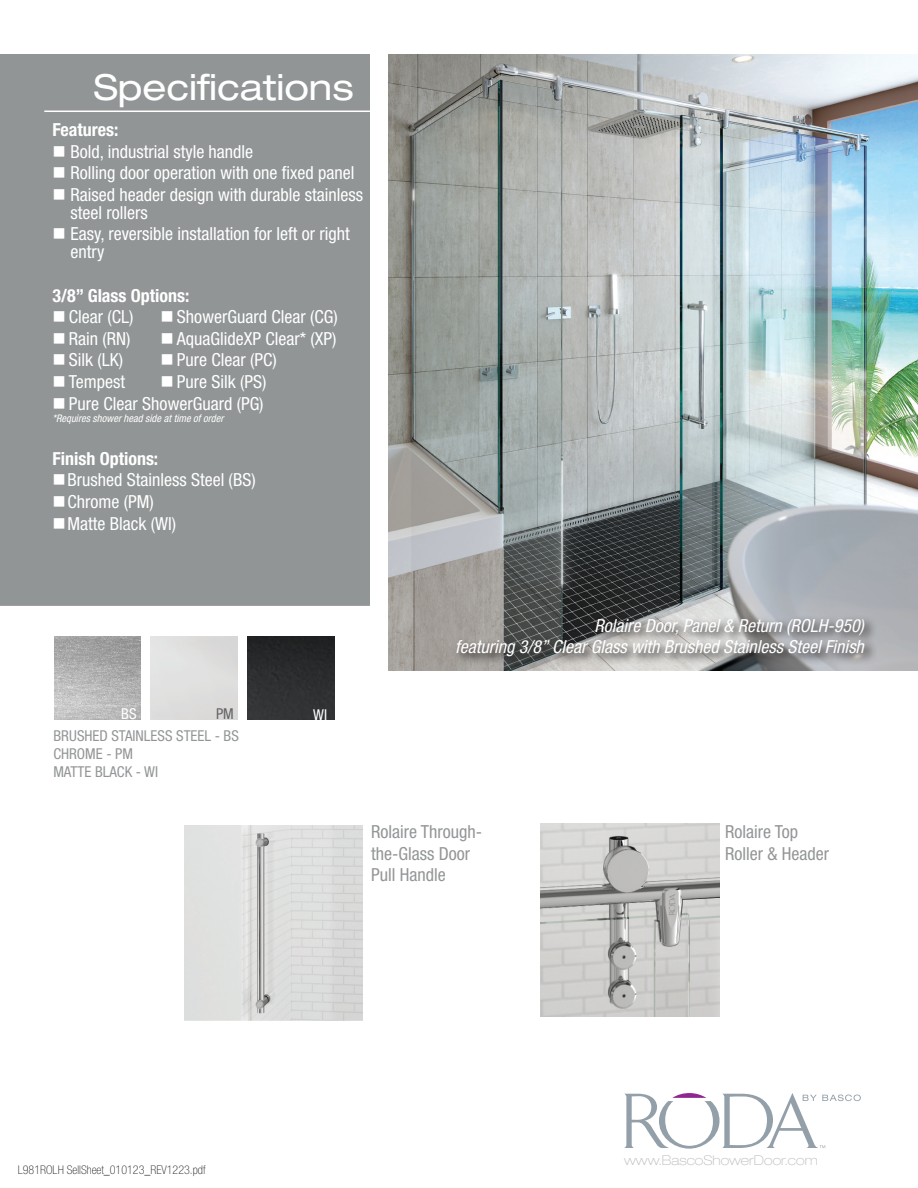
<style>
.page{position:relative;width:918px;height:1188px;background:#fff}
.page>*{position:absolute;margin:0;border:0;box-sizing:border-box;transform-origin:0 0}
.t1{font:expanded 36px "Helvetica Neue LT Std";color:#fff}
.t2{font:condensed 18px/18px "Helvetica Neue LT Std";color:#fff}
.t3{font:italic condensed 18px/21.6px "Helvetica Neue LT Std";color:#fff;text-align:right}
.t4{font:condensed 18px/21.6px "Helvetica Neue LT Std";color:#939698}
.t5{font:700 condensed 18px "Helvetica Neue LT Std";color:#fff}
.t6{font:condensed 15px/18px "Helvetica Neue LT Std";color:#939698}
.t7{font:condensed 15px "Helvetica Neue LT Std";color:#fff}
.t8{font:condensed 15px "Helvetica Neue LT Std";color:#636366}
.t9{font:100 expanded 13.5px "Helvetica Neue LT Std";color:#bcbdc0}
.t10{font:100 condensed 12px "Helvetica Neue LT Std";color:#231f20}
.t11{font:italic condensed 10.5px "Helvetica Neue LT Std";color:#fff}
</style>
<div class="page">
<img style="left:388px;top:54px;width:530px;height:617px">
<svg style="left:624px;top:1093px;width:237px;height:56px"></svg>
<svg style="left:454px;top:615px;width:423px;height:54px;background:#909090"></svg>
<div style="left:0;top:54px;width:370px;height:552px;background:#919595"></div>
<hr style="left:44px;top:111px;width:333px;height:1px;background:#fff">
<img style="left:185px;top:825px;width:177px;height:196px">
<img style="left:540px;top:824px;width:180px;height:193px">
<img style="left:54px;top:637px;width:86px;height:82px">
<img style="left:247px;top:637px;width:87px;height:83px">
<h1 class="t1" style="left:94px;top:66px;width:262px">Specifications</h1>
<p class="t5" style="left:52px;top:119px;width:67px">Features:</p>
<p class="t2" style="left:52px;top:142px;width:202px">■ Bold, industrial style handle</p>
<p class="t2" style="left:52px;top:164px;width:304px">■ Rolling door operation with one fixed panel</p>
<p class="t2" style="left:70px;top:185px;width:294px;text-indent:-18px">■ Raised header design with durable stainless steel rollers</p>
<p class="t2" style="left:70px;top:225px;width:281px;text-indent:-18px">■ Easy, reversible installation for left or right entry</p>
<p class="t5" style="left:52px;top:284px;width:139px">3/8” Glass Options:</p>
<p class="t2" style="left:52px;top:308px;width:83px">■ Clear (CL)</p>
<p class="t2" style="left:160px;top:308px;width:179px">■ ShowerGuard Clear (CG)</p>
<p class="t2" style="left:52px;top:329px;width:80px">■ Rain (RN)</p>
<p class="t2" style="left:160px;top:329px;width:178px">■ AquaGlideXP Clear* (XP)</p>
<p class="t2" style="left:52px;top:351px;width:72px">■ Silk (LK)</p>
<p class="t2" style="left:160px;top:351px;width:118px">■ Pure Clear (PC)</p>
<p class="t2" style="left:52px;top:372px;width:74px">■ Tempest</p>
<p class="t2" style="left:160px;top:372px;width:108px">■ Pure Silk (PS)</p>
<p class="t2" style="left:52px;top:394px;width:213px">■ Pure Clear ShowerGuard (PG)</p>
<p class="t11" style="left:52px;top:412px;width:173px">*Requires shower head side at time of order</p>
<p class="t5" style="left:52px;top:447px;width:107px">Finish Options:</p>
<p class="t2" style="left:52px;top:471px;width:205px">■Brushed Stainless Steel (BS)</p>
<p class="t2" style="left:52px;top:492px;width:103px">■Chrome (PM)</p>
<p class="t2" style="left:52px;top:514px;width:125px">■Matte Black (WI)</p>
<p class="t7" style="left:121px;top:705px;width:17px">BS</p>
<p class="t8" style="left:216px;top:705px;width:19px">PM</p>
<p class="t6" style="left:53px;top:726px;width:187px">BRUSHED STAINLESS STEEL - BS<br>CHROME - PM<br>MATTE BLACK - WI</p>
<p class="t7" style="left:313px;top:706px;width:15px">WI</p>
<p class="t3" style="left:455px;top:615px;width:410px">Rolaire Door, Panel &amp; Return (ROLH-950)<br>featuring 3/8” Clear Glass with Brushed Stainless Steel Finish</p>
<p class="t4" style="left:371px;top:821px;width:112px">Rolaire Through&shy;the-Glass Door<br>Pull Handle</p>
<p class="t4" style="left:725px;top:821px;width:105px">Rolaire Top<br>Roller &amp; Header</p>
<p class="t10" style="left:18px;top:1163px;width:189px">L981ROLH SellSheet_010123_REV1223.pdf</p>
<p class="t9" style="left:624px;top:1152px;width:195px">www.BascoShowerDoor.com</p>
</div>
